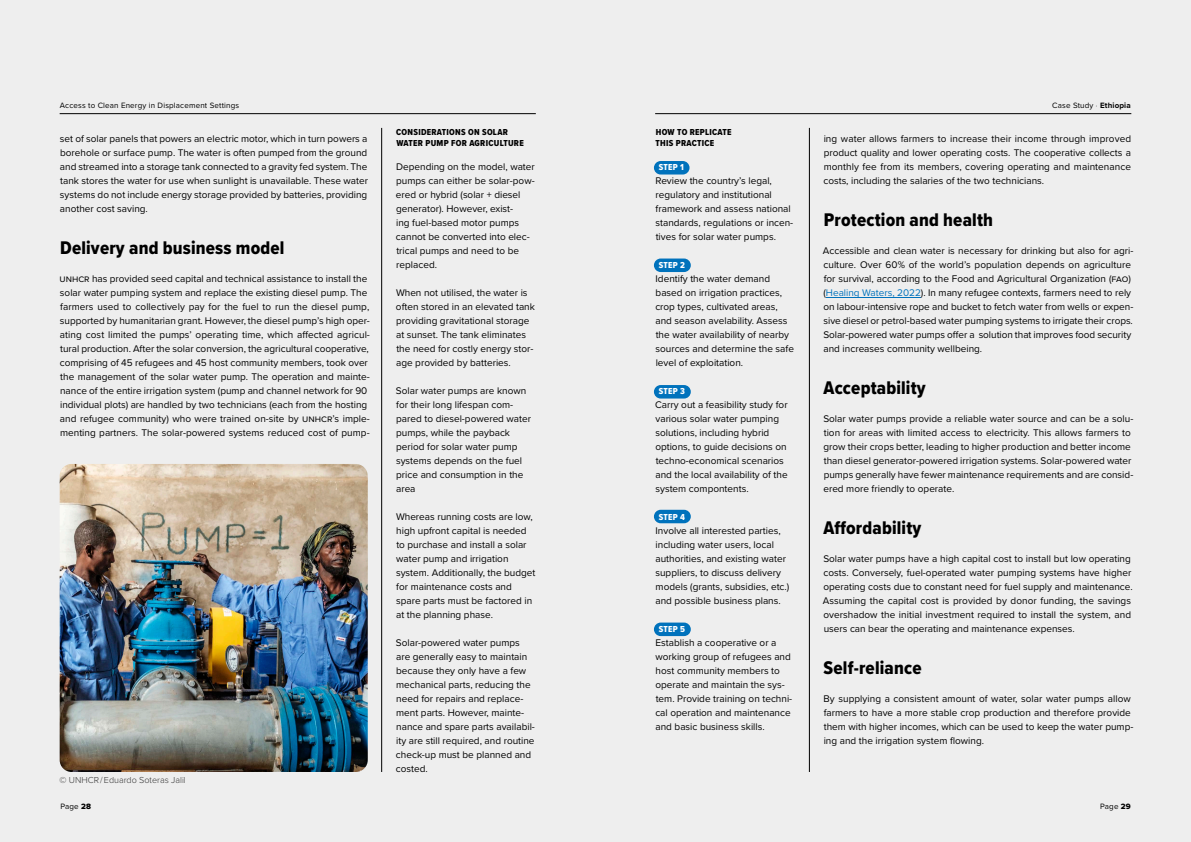
<style>
.page{position:relative;width:1191px;height:842px;background:#eee}
.page>*{position:absolute;margin:0;border:0;box-sizing:border-box;transform-origin:0 0}
.Paragraph_Text{font:19px "Proxima Nova Cond Extrabld";letter-spacing:.01em;color:#000}
.Paragraph_Text-2{font:10px/14px "Proxima Nova";color:#000}
.t1{font:9px/11px "Proxima Nova Cond Extrabld";letter-spacing:.03em;color:#000}
.Paragraph_Text-3{font:300 9px "Proxima Nova";color:#333}
.t2{font:9px "Proxima Nova Cond Extrabld";letter-spacing:.03em;color:#fff}
.t3{font:8px "Proxima Nova";letter-spacing:.02em;color:#000}
.s1{font-weight:300}
.s2{font-weight:700}
.s3{color:#0072bc}
.s4{font-family:"Proxima Nova Extrabld"}
</style>
<div class="page">
<hr style="left:60px;top:113px;width:476px;height:1px;background:#000">
<hr style="left:655px;top:113px;width:476px;height:1px;background:#000">
<div style="left:654px;top:161px;width:35px;height:14px;background:#0072bc;border-radius:7px"></div>
<div style="left:654px;top:259px;width:37px;height:13px;background:#0072bc;border-radius:7px"></div>
<div style="left:654px;top:385px;width:37px;height:14px;background:#0072bc;border-radius:7px"></div>
<div style="left:654px;top:510px;width:37px;height:13px;background:#0072bc;border-radius:7px"></div>
<div style="left:654px;top:623px;width:37px;height:13px;background:#0072bc;border-radius:7px"></div>
<hr style="left:826px;top:297px;width:95px;height:1px;background:#0072bc">
<hr style="left:809px;top:128px;width:1px;height:644px;background:#000">
<hr style="left:381px;top:128px;width:1px;height:644px;background:#000">
<img style="left:60px;top:464px;width:308px;height:308px">
<p class="t3" style="left:60px;top:99px;width:181px">Access to Clean Energy in Displacement Settings</p>
<p class="Paragraph_Text-2" style="left:60px;top:131px;width:309px;text-align:justify">set of solar panels that powers an electric motor, which in turn powers a borehole or surface pump. The water is often pumped from the ground and streamed into a storage tank connected to a gravity fed system. The tank stores the water for use when sunlight is unavailable. These water systems do not include energy storage provided by batteries, providing another cost saving.</p>
<p class="Paragraph_Text" style="left:60px;top:234px;width:226px">Delivery and business model</p>
<p class="Paragraph_Text-2" style="left:60px;top:271px;width:312px">UNHCR has provided seed capital and technical assistance to install the solar water pumping system and replace the existing diesel pump. The farmers used to collectively pay for the fuel to run the diesel pump, supported by humanitarian grant. However, the diesel pump’s high oper&shy;ating cost limited the pumps’ operating time, which affected agricul&shy;tural production. After the solar conversion, the agricultural cooperative, comprising of 45 refugees and 45 host community members, took over the management of the solar water pump. The operation and mainte&shy;nance of the entire irrigation system (pump and channel network for 90 individual plots) are handled by two technicians (each from the hosting and refugee community) who were trained on-site by UNHCR’s imple&shy;menting partners. The solar-powered systems reduced cost of pump-</p>
<p class="Paragraph_Text-3" style="left:60px;top:773px;width:128px">© UNHCR / Eduardo Soteras Jalil</p>
<p class="t1" style="left:396px;top:126px;width:129px">CONSIDERATIONS ON SOLAR<br>WATER PUMP FOR AGRICULTURE</p>
<p class="t1" style="left:655px;top:126px;width:78px">HOW TO REPLICATE<br>THIS PRACTICE</p>
<p class="Paragraph_Text-2" style="left:396px;top:159px;width:140px">Depending on the model, water pumps can either be solar-pow&shy;ered or hybrid (solar + diesel generator). However, exist-<br>ing fuel-based motor pumps cannot be converted into elec&shy;trical pumps and need to be replaced.</p>
<p class="Paragraph_Text-2" style="left:396px;top:285px;width:140px">When not utilised, the water is often stored in an elevated tank providing gravitational storage at sunset. The tank eliminates the need for costly energy stor&shy;age provided by batteries.</p>
<p class="Paragraph_Text-2" style="left:396px;top:383px;width:137px">Solar water pumps are known for their long lifespan com&shy;pared to diesel-powered water pumps, while the payback period for solar water pump systems depends on the fuel price and consumption in the area</p>
<p class="Paragraph_Text-2" style="left:396px;top:509px;width:141px">Whereas running costs are low, high upfront capital is needed to purchase and install a solar water pump and irrigation system. Additionally, the budget for maintenance costs and spare parts must be factored in at the planning phase.</p>
<p class="Paragraph_Text-2" style="left:396px;top:635px;width:140px">Solar-powered water pumps are generally easy to maintain because they only have a few mechanical parts, reducing the need for repairs and replace&shy;ment parts. However, mainte&shy;nance and spare parts availabil&shy;ity are still required, and routine check-up must be planned and costed.</p>
<p class="t2" style="left:658px;top:160px;width:27px">STEP 1</p>
<p class="Paragraph_Text-2" style="left:655px;top:173px;width:139px">Review the country’s legal, regulatory and institutional framework and assess national standards, regulations or incen&shy;tives for solar water pumps.</p>
<p class="t2" style="left:658px;top:258px;width:28px">STEP 2</p>
<p class="Paragraph_Text-2" style="left:655px;top:271px;width:140px">Identify the water demand based on irrigation practices, crop types, cultivated areas, and season avelability. Assess the water availability of nearby sources and determine the safe level of exploitation.</p>
<p class="t2" style="left:658px;top:384px;width:28px">STEP 3</p>
<p class="Paragraph_Text-2" style="left:655px;top:397px;width:134px">Carry out a feasibility study for various solar water pumping solutions, including hybrid options, to guide decisions on techno-economical scenarios and the local availability of the system compontents.</p>
<p class="t2" style="left:658px;top:510px;width:28px">STEP 4</p>
<p class="Paragraph_Text-2" style="left:655px;top:523px;width:135px">Involve all interested parties, including water users, local authorities, and existing water suppliers, to discuss delivery models (grants, subsidies, etc.) and possible business plans.</p>
<p class="t2" style="left:658px;top:622px;width:28px">STEP 5</p>
<p class="Paragraph_Text-2" style="left:655px;top:635px;width:138px">Establish a cooperative or a working group of refugees and host community members to operate and maintain the sys&shy;tem. Provide training on techni&shy;cal operation and maintenance and basic business skills.</p>
<p class="t3" style="left:1052px;top:99px;width:80px">Case Study <span class="s1">·</span> <span class="s2">Ethiopia</span></p>
<p class="Paragraph_Text-2" style="left:823px;top:131px;width:309px;text-align:justify">ing water allows farmers to increase their income through improved product quality and lower operating costs. The cooperative collects a monthly fee from its members, covering operating and maintenance costs, including the salaries of the two technicians.</p>
<p class="Paragraph_Text" style="left:823px;top:206px;width:171px">Protection and health</p>
<p class="Paragraph_Text-2" style="left:823px;top:243px;width:312px">Accessible and clean water is necessary for drinking but also for agri&shy;culture. Over 60% of the world’s population depends on agriculture for survival, according to the Food and Agricultural Organization (FAO) (<span class="s3">Healing Waters, 2022</span>). In many refugee contexts, farmers need to rely on labour-intensive rope and bucket to fetch water from wells or expen&shy;sive diesel or petrol-based water pumping systems to irrigate their crops.<br>Solar-powered water pumps offer a solution that improves food security and increases community wellbeing.</p>
<p class="Paragraph_Text" style="left:823px;top:374px;width:104px">Acceptability</p>
<p class="Paragraph_Text-2" style="left:823px;top:411px;width:311px">Solar water pumps provide a reliable water source and can be a solu&shy;tion for areas with limited access to electricity. This allows farmers to grow their crops better, leading to higher production and better income than diesel generator-powered irrigation systems. Solar-powered water pumps generally have fewer maintenance requirements and are consid&shy;ered more friendly to operate.</p>
<p class="Paragraph_Text" style="left:823px;top:514px;width:99px">Affordability</p>
<p class="Paragraph_Text-2" style="left:823px;top:551px;width:311px">Solar water pumps have a high capital cost to install but low operating costs. Conversely, fuel-operated water pumping systems have higher operating costs due to constant need for fuel supply and maintenance.<br>Assuming the capital cost is provided by donor funding, the savings overshadow the initial investment required to install the system, and users can bear the operating and maintenance expenses.</p>
<p class="Paragraph_Text" style="left:823px;top:654px;width:99px">Self-reliance</p>
<p class="Paragraph_Text-2" style="left:823px;top:691px;width:311px">By supplying a consistent amount of water, solar water pumps allow farmers to have a more stable crop production and therefore provide them with higher incomes, which can be used to keep the water pump&shy;ing and the irrigation system flowing.</p>
<p class="t3" style="left:60px;top:801px;width:32px">Page <span class="s4">28</span></p>
<p class="t3" style="left:1100px;top:801px;width:32px">Page <span class="s4">29</span></p>
</div>
